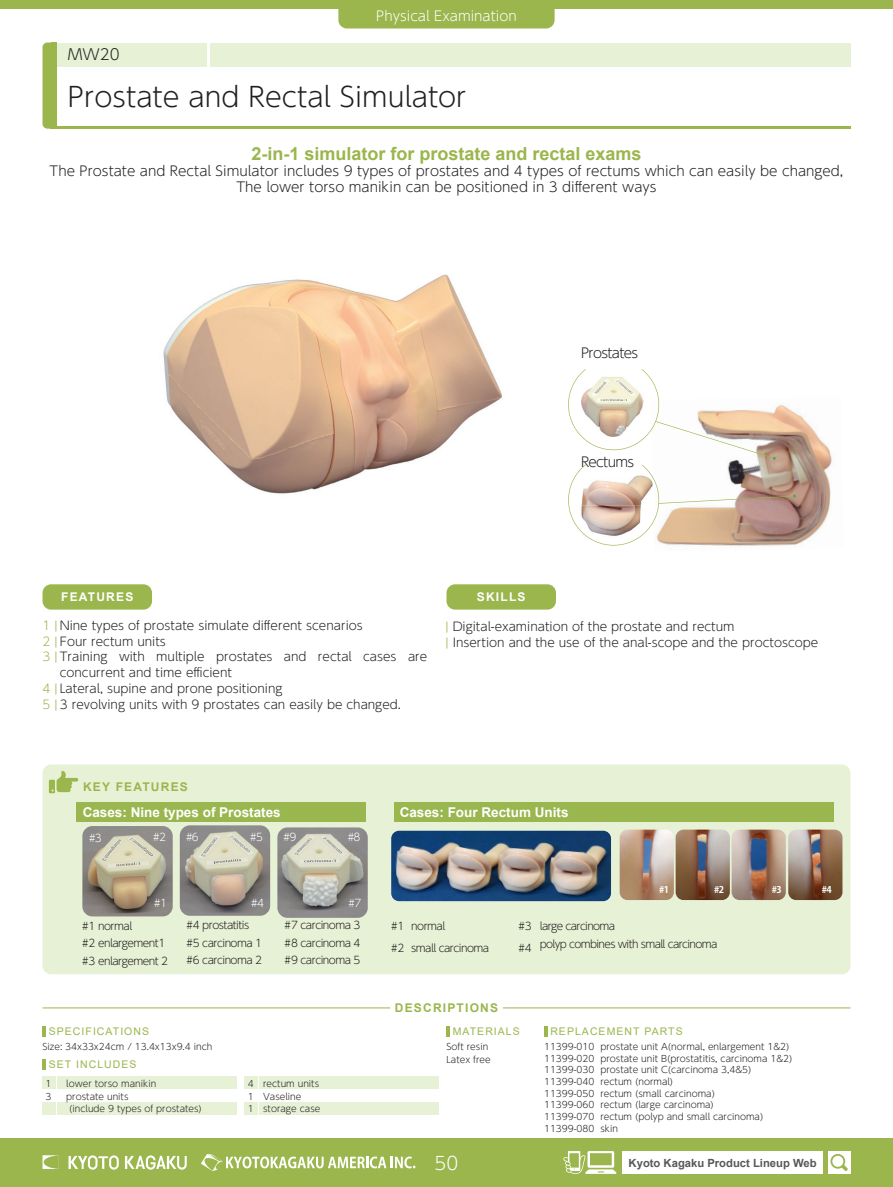
<style>
.page{position:relative;width:893px;height:1187px;background:#fff}
.page>*{position:absolute;margin:0;border:0;box-sizing:border-box;transform-origin:0 0}
.t1{font:300 27px "UD Shin Go Pr 6 N";color:#231f20}
.t2{font:700 18px "Arial";color:#9ab64c}
.t3{font:300 18px "UD Shin Go Pr 6 N";color:#fff}
.t4{font:300 15px "UD Shin Go Pr 6 N";color:#231f20}
.t5{font:300 13.5px "UD Shin Go Pr 6 N";color:#231f20}
.t6{font:700 13.5px "Arial";color:#fff}
.t7{font:300 13.5px "UD Shin Go Pr 6 N";color:#fff}
.t8{font:300 13.5px "UD Shin Go Pr 6 N";letter-spacing:-.05em;color:#231f20}
.t9{font:300 12px "UD Shin Go Pr 6 N";color:#231f20}
.t10{font:700 12px "Arial";letter-spacing:.1em;color:#9ab64c}
.t11{font:700 12px "Arial";letter-spacing:.1em;color:#fff}
.t12{font:700 11.25px "Arial";color:#57585a}
.t13{font:300 10.5px "UD Shin Go Pr 6 N";letter-spacing:-.05em;color:#231f20}
.t14{font:10.5px "Arial";letter-spacing:.1em;color:#9ab64c}
.t15{font:300 10.5px "UD Shin Go Pr 6 N";color:#fff}
.t16{font:700 9.3px "Koz Go Pro";color:#fff}
.t17{font:300 9px "UD Shin Go Pr 6 N";color:#231f20}
.s1{color:#9ab64c}
</style>
<div class="page">
<div style="left:0;top:0;width:893px;height:9px;background:#9ab64c"></div>
<div style="left:0;top:1137px;width:893px;height:49px;background:#9ab64c"></div>
<div style="left:622px;top:1150px;width:201px;height:23px;background:#fff"></div>
<div style="left:828px;top:1150px;width:22px;height:23px;background:#fff"></div>
<svg style="left:43px;top:1155px;width:16px;height:13px"></svg>
<svg style="left:69px;top:1155px;width:50px;height:14px"></svg>
<svg style="left:125px;top:1155px;width:62px;height:14px"></svg>
<svg style="left:201px;top:1154px;width:214px;height:16px"></svg>
<svg style="left:830px;top:1154px;width:18px;height:16px"></svg>
<svg style="left:563px;top:1151px;width:53px;height:22px"></svg>
<div style="left:50px;top:43px;width:800px;height:23px;background:#e7f1d6"></div>
<hr style="left:50px;top:126px;width:800px;height:3px;background:#9ab64c">
<div style="left:43px;top:43px;width:14px;height:86px;background:#9ab64c;border-radius:5px"></div>
<div style="left:51px;top:43px;width:6px;height:86px;background:#9ab64c"></div>
<hr style="left:207px;top:43px;width:3px;height:33px;background:#fff">
<div style="left:338px;top:9px;width:217px;height:19px;background:#9ab64c"></div>
<hr style="left:43px;top:1007px;width:347px;height:1px;background:#9ab64c">
<hr style="left:503px;top:1007px;width:347px;height:1px;background:#9ab64c">
<svg style="left:43px;top:1059px;width:3px;height:10px"></svg>
<svg style="left:43px;top:1026px;width:3px;height:10px"></svg>
<hr style="left:446px;top:1026px;width:4px;height:10px;background:#9ab64c">
<svg style="left:544px;top:1026px;width:3px;height:10px"></svg>
<div style="left:58px;top:1075px;width:179px;height:13px;background:#e7f1d6"></div>
<div style="left:260px;top:1075px;width:179px;height:13px;background:#e7f1d6"></div>
<div style="left:43px;top:1075px;width:13px;height:13px;background:#e7f1d6"></div>
<div style="left:244px;top:1075px;width:14px;height:13px;background:#e7f1d6"></div>
<div style="left:58px;top:1101px;width:179px;height:13px;background:#e7f1d6"></div>
<div style="left:260px;top:1101px;width:179px;height:13px;background:#e7f1d6"></div>
<div style="left:43px;top:1101px;width:13px;height:13px;background:#e7f1d6"></div>
<div style="left:244px;top:1101px;width:14px;height:13px;background:#e7f1d6"></div>
<div style="left:43px;top:764px;width:807px;height:210px;background:#e7f1d6;border-radius:9px"></div>
<svg style="left:49px;top:770px;width:29px;height:23px"></svg>
<img style="left:163px;top:274px;width:339px;height:220px">
<div style="left:77px;top:801px;width:289px;height:20px;background:#9ab64e"></div>
<div style="left:394px;top:801px;width:439px;height:20px;background:#9ab64e"></div>
<img style="left:703px;top:413px;width:129px;height:133px">
<svg style="left:568px;top:369px;width:228px;height:176px"></svg>
<img style="left:620px;top:829px;width:54px;height:71px">
<img style="left:676px;top:829px;width:54px;height:71px">
<img style="left:732px;top:829px;width:54px;height:71px">
<img style="left:788px;top:829px;width:54px;height:71px">
<img style="left:391px;top:830px;width:220px;height:71px">
<img style="left:82px;top:826px;width:91px;height:90px">
<img style="left:180px;top:825px;width:90px;height:90px">
<img style="left:277px;top:827px;width:91px;height:90px">
<div style="left:446px;top:584px;width:110px;height:25px;background:#9ab64c;border-radius:9px"></div>
<div style="left:43px;top:584px;width:109px;height:25px;background:#9ab64c;border-radius:9px"></div>
<p class="t7" style="left:376px;top:5px;width:142px">Physical Examination</p>
<p class="t4" style="left:68px;top:42px;width:53px">MW20</p>
<p class="t1" style="left:68px;top:74px;width:400px">Prostate and Rectal Simulator</p>
<p class="t2" style="left:251px;top:141px;width:392px">2-in-1 simulator for prostate and rectal exams</p>
<p class="t5" style="left:50px;top:160px;width:795px">The Prostate and Rectal Simulator includes 9 types of prostates and 4 types of rectums which can easily be changed,</p>
<p class="t5" style="left:236px;top:176px;width:422px">The lower torso manikin can be positioned in 3 different ways</p>
<p class="t8" style="left:581px;top:342px;width:59px">Prostates</p>
<p class="t11" style="left:61px;top:588px;width:74px">FEATURES</p>
<p class="t11" style="left:477px;top:588px;width:50px">SKILLS</p>
<p class="t8" style="left:581px;top:450px;width:55px">Rectums</p>
<p class="t9" style="left:43px;top:615px;width:322px"><span class="s1">1 |</span> Nine types of prostate simulate different scenarios</p>
<p class="t9" style="left:43px;top:631px;width:125px"><span class="s1">2 |</span> Four rectum units</p>
<p class="t9" style="left:43px;top:647px;width:386px"><span class="s1">3 |</span> Training with multiple prostates and rectal cases are</p>
<p class="t9" style="left:43px;top:679px;width:242px"><span class="s1">4 |</span> Lateral, supine and prone positioning</p>
<p class="t9" style="left:43px;top:695px;width:360px"><span class="s1">5 |</span> 3 revolving units with 9 prostates can easily be changed.</p>
<p class="t9" style="left:60px;top:663px;width:174px">concurrent and time efficient</p>
<p class="t9" style="left:446px;top:616px;width:291px"><span class="s1">|</span> Digital-examination of the prostate and rectum</p>
<p class="t9" style="left:446px;top:632px;width:374px"><span class="s1">|</span> Insertion and the use of the anal-scope and the proctoscope</p>
<p class="t10" style="left:83px;top:778px;width:106px">KEY FEATURES</p>
<p class="t6" style="left:83px;top:802px;width:200px">Cases: Nine types of Prostates</p>
<p class="t6" style="left:400px;top:802px;width:170px">Cases: Four Rectum Units</p>
<p class="t15" style="left:89px;top:829px;width:14px">#3</p>
<p class="t15" style="left:153px;top:828px;width:14px">#2</p>
<p class="t15" style="left:186px;top:828px;width:14px">#6</p>
<p class="t15" style="left:250px;top:828px;width:14px">#5</p>
<p class="t15" style="left:283px;top:828px;width:14px">#9</p>
<p class="t15" style="left:348px;top:828px;width:14px">#8</p>
<p class="t15" style="left:154px;top:894px;width:14px">#1</p>
<p class="t15" style="left:251px;top:894px;width:14px">#4</p>
<p class="t15" style="left:349px;top:894px;width:14px">#7</p>
<p class="t13" style="left:82px;top:917px;width:52px">#1 normal</p>
<p class="t13" style="left:82px;top:934px;width:85px">#2 enlargement1</p>
<p class="t13" style="left:82px;top:952px;width:88px">#3 enlargement 2</p>
<p class="t13" style="left:186px;top:916px;width:65px">#4 prostatitis</p>
<p class="t13" style="left:186px;top:934px;width:77px">#5 carcinoma 1</p>
<p class="t13" style="left:186px;top:951px;width:77px">#6 carcinoma 2</p>
<p class="t13" style="left:285px;top:916px;width:77px">#7 carcinoma 3</p>
<p class="t13" style="left:285px;top:934px;width:77px">#8 carcinoma 4</p>
<p class="t13" style="left:285px;top:951px;width:77px">#9 carcinoma 5</p>
<p class="t13" style="left:411px;top:917px;width:36px">normal</p>
<p class="t13" style="left:411px;top:939px;width:80px">small carcinoma</p>
<p class="t13" style="left:391px;top:917px;width:15px">#1</p>
<p class="t13" style="left:391px;top:939px;width:15px">#2</p>
<p class="t16" style="left:659px;top:883px;width:12px">#1</p>
<p class="t16" style="left:714px;top:883px;width:12px">#2</p>
<p class="t16" style="left:772px;top:883px;width:12px">#3</p>
<p class="t16" style="left:822px;top:883px;width:12px">#4</p>
<p class="t13" style="left:519px;top:917px;width:15px">#3</p>
<p class="t13" style="left:519px;top:939px;width:15px">#4</p>
<p class="t13" style="left:540px;top:917px;width:77px">large carcinoma</p>
<p class="t13" style="left:540px;top:935px;width:179px">polyp combines with small carcinoma</p>
<p class="t10" style="left:395px;top:999px;width:105px">DESCRIPTIONS</p>
<p class="t14" style="left:49px;top:1024px;width:102px">SPECIFICATIONS</p>
<p class="t14" style="left:453px;top:1024px;width:69px">MATERIALS</p>
<p class="t14" style="left:49px;top:1057px;width:89px">SET INCLUDES</p>
<p class="t17" style="left:43px;top:1039px;width:171px">Size: 34x33x24cm / 13.4x13x9.4 inch</p>
<p class="t17" style="left:446px;top:1039px;width:43px">Soft resin</p>
<p class="t17" style="left:446px;top:1051px;width:46px">Latex free</p>
<p class="t17" style="left:46px;top:1076px;width:7px">1</p>
<p class="t17" style="left:46px;top:1088px;width:7px">3</p>
<p class="t17" style="left:66px;top:1076px;width:92px">lower torso manikin</p>
<p class="t17" style="left:66px;top:1088px;width:64px">prostate units</p>
<p class="t17" style="left:69px;top:1101px;width:134px">(include 9 types of prostates)</p>
<p class="t17" style="left:248px;top:1076px;width:7px">4</p>
<p class="t17" style="left:248px;top:1088px;width:7px">1</p>
<p class="t17" style="left:248px;top:1101px;width:7px">1</p>
<p class="t17" style="left:263px;top:1076px;width:58px">rectum units</p>
<p class="t17" style="left:263px;top:1088px;width:40px">Vaseline</p>
<p class="t17" style="left:263px;top:1101px;width:59px">storage case</p>
<p class="t14" style="left:550px;top:1024px;width:134px">REPLACEMENT PARTS</p>
<p class="t17" style="left:544px;top:1039px;width:247px">11399-010 prostate unit A(normal, enlargement 1&amp;2)</p>
<p class="t17" style="left:544px;top:1050px;width:250px">11399-020 prostate unit B(prostatitis, carcinoma 1&amp;2)</p>
<p class="t17" style="left:544px;top:1062px;width:209px">11399-030 prostate unit C(carcinoma 3,4&amp;5)</p>
<p class="t17" style="left:544px;top:1074px;width:131px">11399-040 rectum (normal)</p>
<p class="t17" style="left:544px;top:1085px;width:172px">11399-050 rectum (small carcinoma)</p>
<p class="t17" style="left:544px;top:1097px;width:171px">11399-060 rectum (large carcinoma)</p>
<p class="t17" style="left:544px;top:1109px;width:221px">11399-070 rectum (polyp and small carcinoma)</p>
<p class="t17" style="left:544px;top:1120px;width:76px">11399-080 skin</p>
<h2 class="t3" style="left:435px;top:1148px;width:25px">50</h2>
<p class="t12" style="left:629px;top:1154px;width:189px">Kyoto Kagaku Product Lineup Web</p>
</div>
